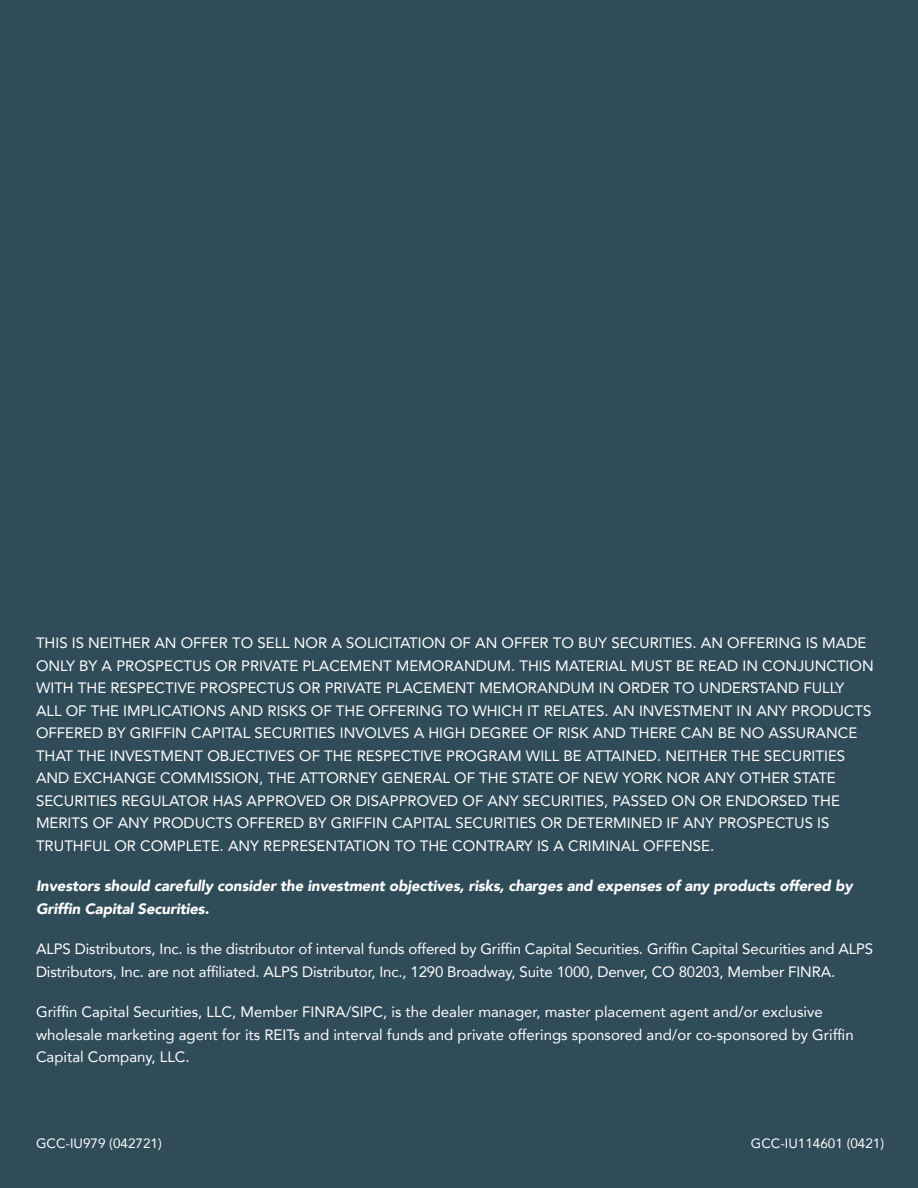
<style>
.page{position:relative;width:918px;height:1188px;background:#304c59}
.page>*{position:absolute;margin:0;border:0;box-sizing:border-box;transform-origin:0 0}
.t1{font:15px/22.5px "Avenir";color:#fff}
.t2{font:italic 900 15px/22.5px "Avenir";letter-spacing:-.01em;color:#fff}
.lit_code_-_right_ali{font:13.5px "Avenir";color:#fff}
.lit_code_-_left_alig{font:13.5px "Avenir";color:#fff}
</style>
<div class="page">
<p class="t1" style="left:36px;top:631px;width:839px">THIS IS NEITHER AN OFFER TO SELL NOR A SOLICITATION OF AN OFFER TO BUY SECURITIES. AN OFFERING IS MADE ONLY BY A PROSPECTUS OR PRIVATE PLACEMENT MEMORANDUM. THIS MATERIAL MUST BE READ IN CONJUNCTION WITH THE RESPECTIVE PROSPECTUS OR PRIVATE PLACEMENT MEMORANDUM IN ORDER TO UNDERSTAND FULLY ALL OF THE IMPLICATIONS AND RISKS OF THE OFFERING TO WHICH IT RELATES. AN INVESTMENT IN ANY PRODUCTS OFFERED BY GRIFFIN CAPITAL SECURITIES INVOLVES A HIGH DEGREE OF RISK AND THERE CAN BE NO ASSURANCE THAT THE INVESTMENT OBJECTIVES OF THE RESPECTIVE PROGRAM WILL BE ATTAINED. NEITHER THE SECURITIES AND EXCHANGE COMMISSION, THE ATTORNEY GENERAL OF THE STATE OF NEW YORK NOR ANY OTHER STATE SECURITIES REGULATOR HAS APPROVED OR DISAPPROVED OF ANY SECURITIES, PASSED ON OR ENDORSED THE MERITS OF ANY PRODUCTS OFFERED BY GRIFFIN CAPITAL SECURITIES OR DETERMINED IF ANY PROSPECTUS IS TRUTHFUL OR COMPLETE. ANY REPRESENTATION TO THE CONTRARY IS A CRIMINAL OFFENSE.</p>
<p class="t2" style="left:36px;top:874px;width:818px">Investors should carefully consider the investment objectives, risks, charges and expenses of any products offered by<br>Griffin Capital Securities.</p>
<p class="t1" style="left:36px;top:937px;width:839px">ALPS Distributors, Inc. is the distributor of interval funds offered by Griffin Capital Securities. Griffin Capital Securities and ALPS<br>Distributors, Inc. are not affiliated. ALPS Distributor, Inc., 1290 Broadway, Suite 1000, Denver, CO 80203, Member FINRA.</p>
<p class="t1" style="left:36px;top:1000px;width:819px">Griffin Capital Securities, LLC, Member FINRA/SIPC, is the dealer manager, master placement agent and/or exclusive wholesale marketing agent for its REITs and interval funds and private offerings sponsored and/or co-sponsored by Griffin<br>Capital Company, LLC.</p>
<p class="lit_code_-_left_alig" style="left:36px;top:1132px;width:127px">GCC-IU979 (042721)</p>
<p class="lit_code_-_right_ali" style="left:751px;top:1132px;width:135px">GCC-IU114601 (0421)</p>
</div>
